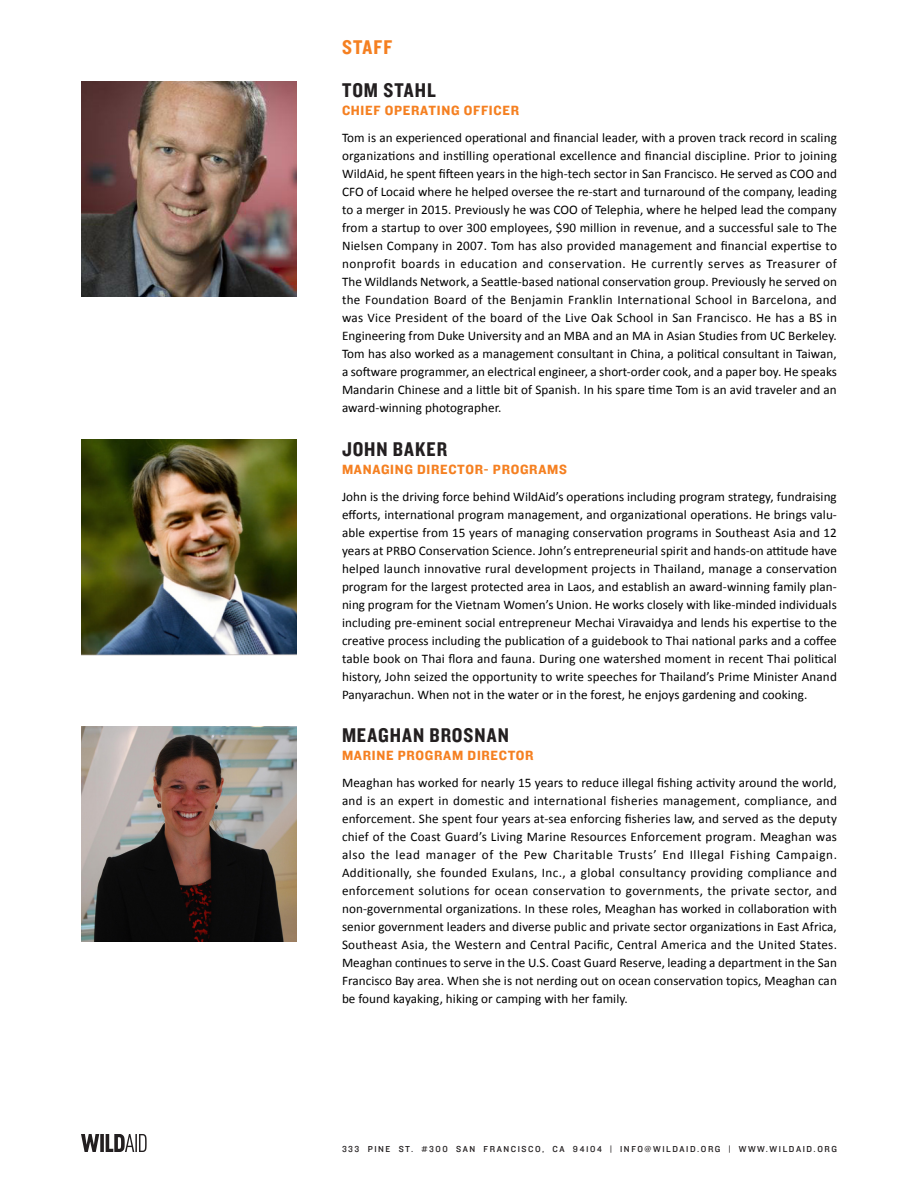
<style>
.page{position:relative;width:918px;height:1188px;background:#fff}
.page>*{position:absolute;margin:0;border:0;box-sizing:border-box;transform-origin:0 0}
.SubHeader_01{font:20.7px "Knockout 50 Welterweight";letter-spacing:.045em;color:#231f20}
.SubHeader_01-2{font:20.7px "Knockout 50 Welterweight";letter-spacing:.05em;color:#f58021}
.SubHeader_01-3{font:13.8px "Knockout 51 Middleweight";letter-spacing:.05em;color:#f58021}
.Body_1{font:13.2px/18px "Calibri";letter-spacing:.005em;color:#000001;text-align:justify}
.t1{font:9px "Knockout 31 Junior Middlewt";letter-spacing:.175em;color:#231f20}
</style>
<div class="page">
<svg style="left:81px;top:1134px;width:18px;height:18px"></svg>
<svg style="left:100px;top:1134px;width:4px;height:18px"></svg>
<svg style="left:106px;top:1134px;width:41px;height:18px"></svg>
<img style="left:81px;top:81px;width:216px;height:216px">
<img style="left:81px;top:440px;width:216px;height:216px">
<img style="left:81px;top:726px;width:216px;height:216px">
<p class="SubHeader_01-2" style="left:342px;top:33px;width:52px">STAFF</p>
<p class="SubHeader_01" style="left:342px;top:77px;width:95px">TOM STAHL</p>
<p class="SubHeader_01-3" style="left:342px;top:102px;width:179px">CHIEF OPERATING OFFICER</p>
<p class="Body_1" style="left:342px;top:128px;width:497px">Tom is an experienced operational and financial leader, with a proven track record in scaling organizations and instilling operational excellence and financial discipline. Prior to joining WildAid, he spent fifteen years in the high-tech sector in San Francisco. He served as COO and CFO of Locaid where he helped oversee the re-start and turnaround of the company, leading to a merger in 2015. Previously he was COO of Telephia, where he helped lead the company from a startup to over 300 employees, $90 million in revenue, and a successful sale to The Nielsen Company in 2007. Tom has also provided management and financial expertise to nonprofit boards in education and conservation. He currently serves as Treasurer of The Wildlands Network, a Seattle-based national conservation group. Previously he served on the Foundation Board of the Benjamin Franklin International School in Barcelona, and was Vice President of the board of the Live Oak School in San Francisco. He has a BS in Engineering from Duke University and an MBA and an MA in Asian Studies from UC Berkeley.<br>Tom has also worked as a management consultant in China, a political consultant in Taiwan, a software programmer, an electrical engineer, a short-order cook, and a paper boy. He speaks Mandarin Chinese and a little bit of Spanish. In his spare time Tom is an avid traveler and an award-winning photographer.</p>
<p class="SubHeader_01" style="left:342px;top:435px;width:107px">JOHN BAKER</p>
<p class="SubHeader_01-3" style="left:342px;top:460px;width:227px">MANAGING DIRECTOR- PROGRAMS</p>
<p class="Body_1" style="left:342px;top:487px;width:497px">John is the driving force behind WildAid’s operations including program strategy, fundraising efforts, international program management, and organizational operations. He brings valu&shy;able expertise from 15 years of managing conservation programs in Southeast Asia and 12 years at PRBO Conservation Science. John’s entrepreneurial spirit and hands-on attitude have helped launch innovative rural development projects in Thailand, manage a conservation program for the largest protected area in Laos, and establish an award-winning family plan&shy;ning program for the Vietnam Women’s Union. He works closely with like-minded individuals including pre-eminent social entrepreneur Mechai Viravaidya and lends his expertise to the creative process including the publication of a guidebook to Thai national parks and a coffee table book on Thai flora and fauna. During one watershed moment in recent Thai political history, John seized the opportunity to write speeches for Thailand’s Prime Minister Anand Panyarachun. When not in the water or in the forest, he enjoys gardening and cooking.</p>
<p class="SubHeader_01" style="left:342px;top:722px;width:168px">MEAGHAN BROSNAN</p>
<p class="SubHeader_01-3" style="left:342px;top:747px;width:193px">MARINE PROGRAM DIRECTOR</p>
<p class="Body_1" style="left:342px;top:773px;width:497px">Meaghan has worked for nearly 15 years to reduce illegal fishing activity around the world, and is an expert in domestic and international fisheries management, compliance, and enforcement. She spent four years at-sea enforcing fisheries law, and served as the deputy chief of the Coast Guard’s Living Marine Resources Enforcement program. Meaghan was also the lead manager of the Pew Charitable Trusts’ End Illegal Fishing Campaign.<br>Additionally, she founded Exulans, Inc., a global consultancy providing compliance and enforcement solutions for ocean conservation to governments, the private sector, and non-governmental organizations. In these roles, Meaghan has worked in collaboration with senior government leaders and diverse public and private sector organizations in East Africa, Southeast Asia, the Western and Central Pacific, Central America and the United States.<br>Meaghan continues to serve in the U.S. Coast Guard Reserve, leading a department in the San Francisco Bay area. When she is not nerding out on ocean conservation topics, Meaghan can be found kayaking, hiking or camping with her family.</p>
<p class="t1" style="left:342px;top:1143px;width:496px">333 PINE ST. #300 SAN FRANCISCO, CA 94104 | INFO@WILDAID.ORG | WWW.WILDAID.ORG</p>
</div>
